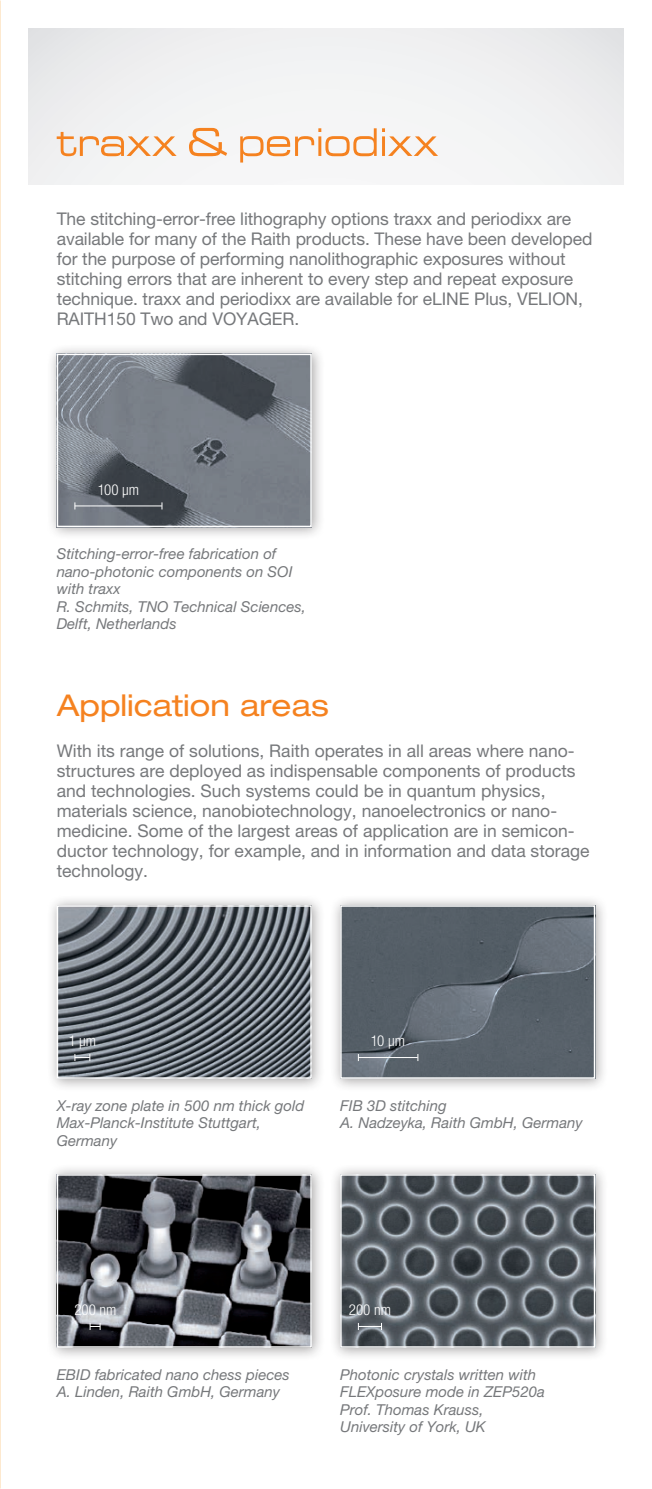
<style>
.page{position:relative;width:652px;height:1489px;background:#fff}
.page>*{position:absolute;margin:0;border:0;box-sizing:border-box;transform-origin:0 0}
.t1{font:expanded 30px "Helvetica Neue LT Pro";color:#f58220}
.t2{font:17.5px/20px "Helvetica Neue LT Pro";color:#76787b}
.t3{font:italic 15px/17.5px "Helvetica Neue LT Pro";color:#76787b}
.t4{font:300 condensed 15px "Helvetica Neue LT Pro";color:#fff}
</style>
<div class="page">
<div style="left:28px;top:28px;width:596px;height:156px;background:#f1f2f3"></div>
<svg style="left:57px;top:132px;width:120px;height:24px"></svg>
<svg style="left:240px;top:128px;width:198px;height:34px"></svg>
<svg style="left:189px;top:128px;width:38px;height:28px"></svg>
<div style="left:46px;top:894px;width:279px;height:198px;background:#231f20;opacity:.4"></div>
<img style="left:60px;top:908px;width:249px;height:167px">
<div style="left:57px;top:905px;width:255px;height:173px;border:2px solid #fff"></div>
<svg style="left:74px;top:1053px;width:16px;height:8px"></svg>
<div style="left:330px;top:1163px;width:279px;height:197px;background:#231f20;opacity:.4"></div>
<img style="left:343px;top:1177px;width:249px;height:167px">
<div style="left:340px;top:1174px;width:255px;height:173px;border:2px solid #fff"></div>
<svg style="left:358px;top:1322px;width:24px;height:7px"></svg>
<div style="left:46px;top:343px;width:279px;height:198px;background:#231f20;opacity:.4"></div>
<img style="left:60px;top:356px;width:249px;height:168px">
<div style="left:57px;top:353px;width:255px;height:174px;border:2px solid #fff"></div>
<hr style="left:75px;top:505px;width:87px;height:1px;background:#fff">
<div style="left:330px;top:894px;width:279px;height:198px;background:#231f20;opacity:.4"></div>
<img style="left:343px;top:908px;width:249px;height:167px">
<div style="left:340px;top:905px;width:255px;height:173px;border:2px solid #fff"></div>
<hr style="left:358px;top:1056px;width:60px;height:1px;background:#fff">
<div style="left:46px;top:1163px;width:279px;height:198px;background:#231f20;opacity:.4"></div>
<img style="left:60px;top:1177px;width:249px;height:167px">
<div style="left:57px;top:1174px;width:255px;height:173px;border:2px solid #fff"></div>
<svg style="left:90px;top:1322px;width:11px;height:7px"></svg>
<p class="t2" style="left:57px;top:209px;width:537px">The stitching-error-free lithography options traxx and periodixx are available for many of the Raith products. These have been developed for the purpose of performing nanolithographic exposures without stitching errors that are inherent to every step and repeat exposure technique. traxx and periodixx are available for eLINE Plus, VELION, RAITH150 Two and VOYAGER.</p>
<p class="t4" style="left:98px;top:481px;width:43px">100 µm</p>
<p class="t3" style="left:57px;top:545px;width:251px">Stitching-error-free fabrication of nano-photonic components on SOI with traxx<br>R. Schmits, TNO Technical Sciences,<br>Delft, Netherlands</p>
<h1 class="t1" style="left:57px;top:688px;width:274px">Application areas</h1>
<p class="t2" style="left:57px;top:740px;width:534px">With its range of solutions, Raith operates in all areas where nano&shy;structures are deployed as indispensable components of products and technologies. Such systems could be in quantum physics, materials science, nanobiotechnology, nanoelectronics or nano&shy;medicine. Some of the largest areas of application are in semicon&shy;ductor technology, for example, and in information and data storage technology.</p>
<p class="t4" style="left:69px;top:1032px;width:29px">1 µm</p>
<p class="t3" style="left:57px;top:1096px;width:249px">X-ray zone plate in 500 nm thick gold<br>Max-Planck-Institute Stuttgart,<br>Germany</p>
<p class="t4" style="left:371px;top:1032px;width:36px">10 µm</p>
<p class="t3" style="left:340px;top:1096px;width:244px">FIB 3D stitching<br>A. Nadzeyka, Raith GmbH, Germany</p>
<p class="t4" style="left:74px;top:1301px;width:44px">200 nm</p>
<p class="t3" style="left:57px;top:1365px;width:235px">EBID fabricated nano chess pieces<br>A. Linden, Raith GmbH, Germany</p>
<p class="t4" style="left:349px;top:1301px;width:44px">200 nm</p>
<p class="t3" style="left:340px;top:1365px;width:206px">Photonic crystals written with<br>FLEXposure mode in ZEP520a<br>Prof. Thomas Krauss,<br>University of York, UK</p>
</div>
